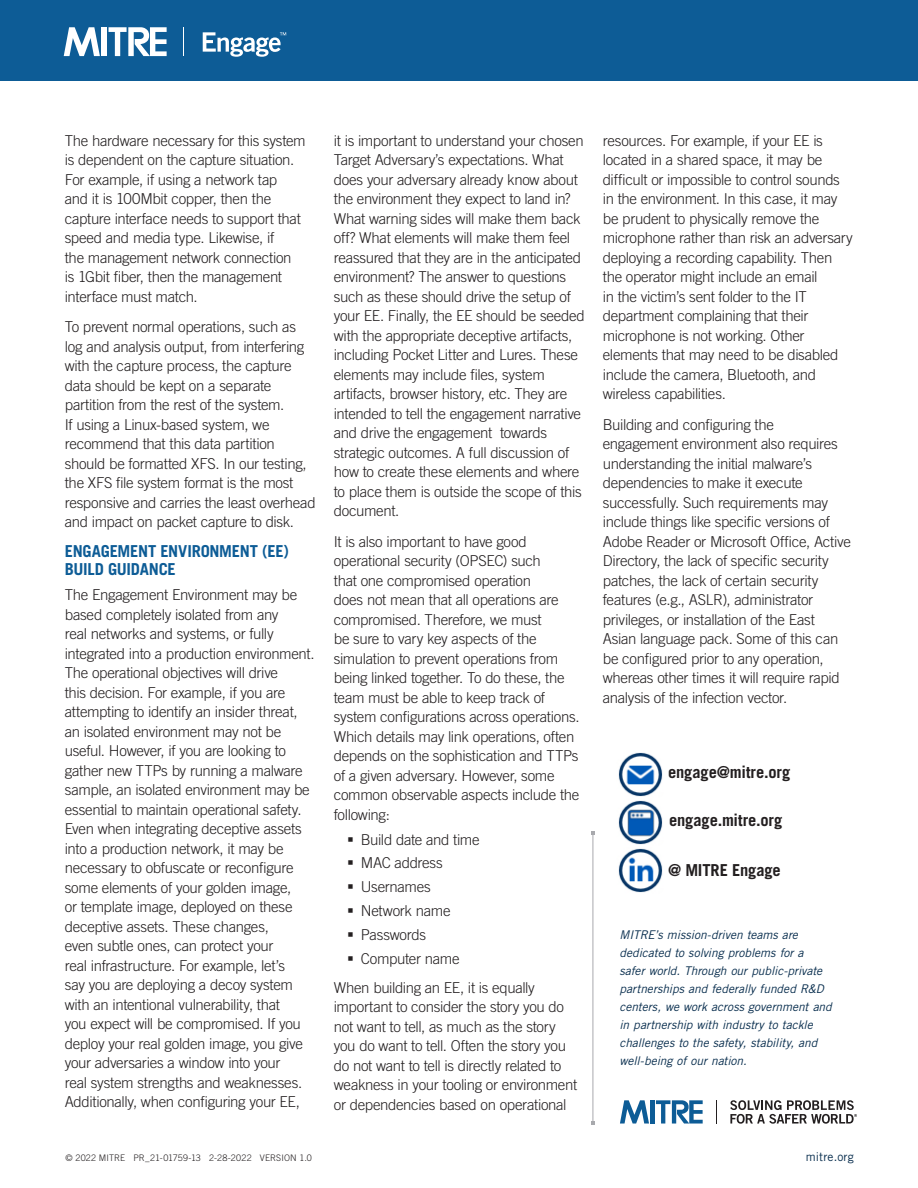
<style>
.page{position:relative;width:918px;height:1188px;background:#fff}
.page>*{position:absolute;margin:0;border:0;box-sizing:border-box;transform-origin:0 0}
.t1{font:700 16.5px "Trade Gothic LT Pro";letter-spacing:-.005em;color:#231f20}
.t2{font:700 16.5px/18px "Trade Gothic LT Pro";letter-spacing:-.015em;color:#0d5c96}
.t3{font:300 15px/19.5px "Trade Gothic LT Pro";letter-spacing:-.02em;color:#231f20}
.t4{font:italic 12px/18px "Trade Gothic LT Pro";letter-spacing:-.005em;color:#092e4e}
.t5{font:12px "Trade Gothic LT Pro";letter-spacing:.01em;color:#092e4e}
.t6{font:300 9px "Trade Gothic LT Pro";letter-spacing:.015em;color:#231f20}
</style>
<div class="page">
<div style="left:0;top:0;width:918px;height:81px;background:#0d5c96"></div>
<svg style="left:183px;top:27px;width:1px;height:29px"></svg>
<svg style="left:64px;top:27px;width:36px;height:29px"></svg>
<div style="left:101px;top:27px;width:6px;height:29px;background:#fff"></div>
<svg style="left:109px;top:27px;width:58px;height:29px"></svg>
<svg style="left:203px;top:32px;width:83px;height:25px"></svg>
<svg style="left:730px;top:1100px;width:127px;height:24px"></svg>
<svg style="left:716px;top:1100px;width:1px;height:24px"></svg>
<svg style="left:620px;top:1100px;width:29px;height:24px"></svg>
<div style="left:650px;top:1100px;width:5px;height:24px;background:#0d5c96"></div>
<svg style="left:656px;top:1100px;width:47px;height:24px"></svg>
<hr style="left:593px;top:833px;width:1px;height:290px;background:#a8a9ad">
<img style="left:618px;top:752px;width:45px;height:141px">
<p class="t3" style="left:65px;top:131px;width:243px">The hardware necessary for this system is dependent on the capture situation.<br>For example, if using a network tap<br>and it is 100Mbit copper, then the capture interface needs to support that speed and media type. Likewise, if<br>the management network connection<br>is 1Gbit fiber, then the management interface must match.</p>
<p class="t3" style="left:65px;top:317px;width:252px">To prevent normal operations, such as log and analysis output, from interfering with the capture process, the capture data should be kept on a separate partition from the rest of the system.<br>If using a Linux-based system, we recommend that this data partition should be formatted XFS. In our testing, the XFS file system format is the most responsive and carries the least overhead and impact on packet capture to disk.</p>
<p class="t2" style="left:65px;top:542px;width:226px">ENGAGEMENT ENVIRONMENT (EE)<br>BUILD GUIDANCE</p>
<p class="t3" style="left:65px;top:585px;width:251px">The Engagement Environment may be based completely isolated from any<br>real networks and systems, or fully integrated into a production environment.<br>The operational objectives will drive<br>this decision. For example, if you are attempting to identify an insider threat, an isolated environment may not be useful. However, if you are looking to gather new TTPs by running a malware sample, an isolated environment may be essential to maintain operational safety.<br>Even when integrating deceptive assets into a production network, it may be necessary to obfuscate or reconfigure some elements of your golden image,<br>or template image, deployed on these deceptive assets. These changes,<br>even subtle ones, can protect your<br>real infrastructure. For example, let’s<br>say you are deploying a decoy system with an intentional vulnerability, that<br>you expect will be compromised. If you deploy your real golden image, you give your adversaries a window into your<br>real system strengths and weaknesses.<br>Additionally, when configuring your EE,</p>
<p class="t6" style="left:66px;top:1152px;width:248px">© 2022 MITRE PR_21-01759-13 2-28-2022 VERSION 1.0</p>
<p class="t3" style="left:334px;top:131px;width:253px">it is important to understand your chosen Target Adversary’s expectations. What does your adversary already know about the environment they expect to land in?<br>What warning sides will make them back off? What elements will make them feel reassured that they are in the anticipated environment? The answer to questions such as these should drive the setup of your EE. Finally, the EE should be seeded with the appropriate deceptive artifacts, including Pocket Litter and Lures. These elements may include files, system artifacts, browser history, etc. They are intended to tell the engagement narrative and drive the engagement towards strategic outcomes. A full discussion of how to create these elements and where to place them is outside the scope of this document.</p>
<p class="t3" style="left:334px;top:531px;width:247px">It is also important to have good operational security (OPSEC) such<br>that one compromised operation<br>does not mean that all operations are compromised. Therefore, we must<br>be sure to vary key aspects of the simulation to prevent operations from being linked together. To do these, the team must be able to keep track of system configurations across operations.<br>Which details may link operations, often depends on the sophistication and TTPs of a given adversary. However, some common observable aspects include the following:</p>
<p class="t3" style="left:361px;top:827px;width:120px;line-height:23.9px">Build date and time<br>MAC address<br>Usernames<br>Network name<br>Passwords<br>Computer name</p>
<p class="t3" style="left:334px;top:978px;width:245px">When building an EE, it is equally important to consider the story you do not want to tell, as much as the story you do want to tell. Often the story you do not want to tell is directly related to weakness in your tooling or environment or dependencies based on operational</p>
<p class="t3" style="left:603px;top:131px;width:252px">resources. For example, if your EE is located in a shared space, it may be difficult or impossible to control sounds in the environment. In this case, it may be prudent to physically remove the microphone rather than risk an adversary deploying a recording capability. Then the operator might include an email<br>in the victim’s sent folder to the IT department complaining that their microphone is not working. Other elements that may need to be disabled include the camera, Bluetooth, and wireless capabilities.</p>
<p class="t3" style="left:603px;top:414px;width:250px">Building and configuring the engagement environment also requires understanding the initial malware’s dependencies to make it execute successfully. Such requirements may include things like specific versions of Adobe Reader or Microsoft Office, Active Directory, the lack of specific security patches, the lack of certain security features (e.g., ASLR), administrator privileges, or installation of the East Asian language pack. Some of this can be configured prior to any operation, whereas other times it will require rapid analysis of the infection vector.</p>
<p class="t1" style="left:668px;top:762px;width:124px">engage@mitre.org</p>
<p class="t1" style="left:669px;top:810px;width:115px">engage.mitre.org</p>
<p class="t1" style="left:668px;top:860px;width:114px">@ MITRE Engage</p>
<p class="t4" style="left:620px;top:926px;width:214px">MITRE’s mission-driven teams are dedicated to solving problems for a<br>safer world. Through our public-private partnerships and federally funded R&amp;D centers, we work across government and in partnership with industry to tackle challenges to the safety, stability, and well-being of our nation.</p>
<p class="t5" style="left:806px;top:1149px;width:49px">mitre.org</p>
</div>
